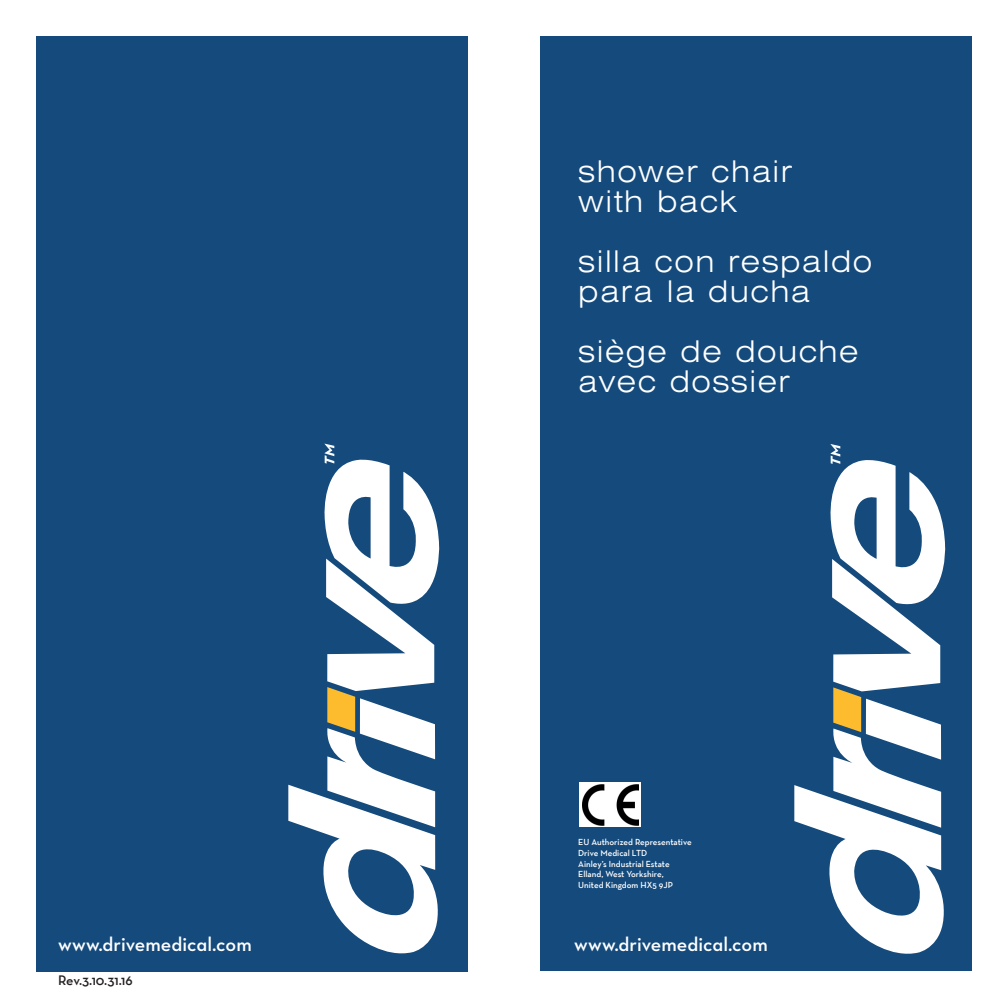
<style>
.page{position:relative;width:1008px;height:1008px;background:#fff}
.page>*{position:absolute;margin:0;border:0;box-sizing:border-box;transform-origin:0 0}
.t1{font:300 expanded 30px/30px "Swiss 721 BT";letter-spacing:.05em;color:#fff}
.t2{font:20px "Neutraface Text Demi Alt";color:#fff}
.Copy_of_Normal{font:14px "Neutraface Text TT Demi Alt";color:#231f20}
.t3{font:600 8.8px "Neutraface Text TT";color:#fff}
</style>
<div class="page">
<div style="left:540px;top:37px;width:432px;height:934px;background:#144a7c"></div>
<svg style="left:794px;top:444px;width:152px;height:510px"></svg>
<div style="left:36px;top:36px;width:432px;height:935px;background:#144a7c"></div>
<svg style="left:288px;top:444px;width:152px;height:509px"></svg>
<svg style="left:580px;top:783px;width:61px;height:44px"></svg>
<img style="left:583px;top:785px;width:56px;height:40px">
<p class="t2" style="left:58px;top:932px;width:195px">www.drivemedical.com</p>
<p class="Copy_of_Normal" style="left:58px;top:971px;width:76px">Rev.3.10.31.16</p>
<p class="t1" style="left:578px;top:156px;width:215px">shower chair</p>
<p class="t1" style="left:578px;top:186px;width:161px">with back</p>
<p class="t1" style="left:578px;top:246px;width:296px">silla con respaldo para la ducha</p>
<p class="t1" style="left:578px;top:336px;width:282px">siège de douche avec dossier</p>
<p class="t3" style="left:578px;top:837px;width:115px">EU Authorized Representative</p>
<p class="t3" style="left:578px;top:848px;width:70px">Drive Medical LTD</p>
<p class="t3" style="left:578px;top:858px;width:93px">Ainley’s Industrial Estate</p>
<p class="t3" style="left:578px;top:869px;width:87px">Elland, West Yorkshire,</p>
<p class="t3" style="left:578px;top:880px;width:96px">United Kingdom HX5 9JP</p>
<p class="t2" style="left:574px;top:932px;width:195px">www.drivemedical.com</p>
</div>
